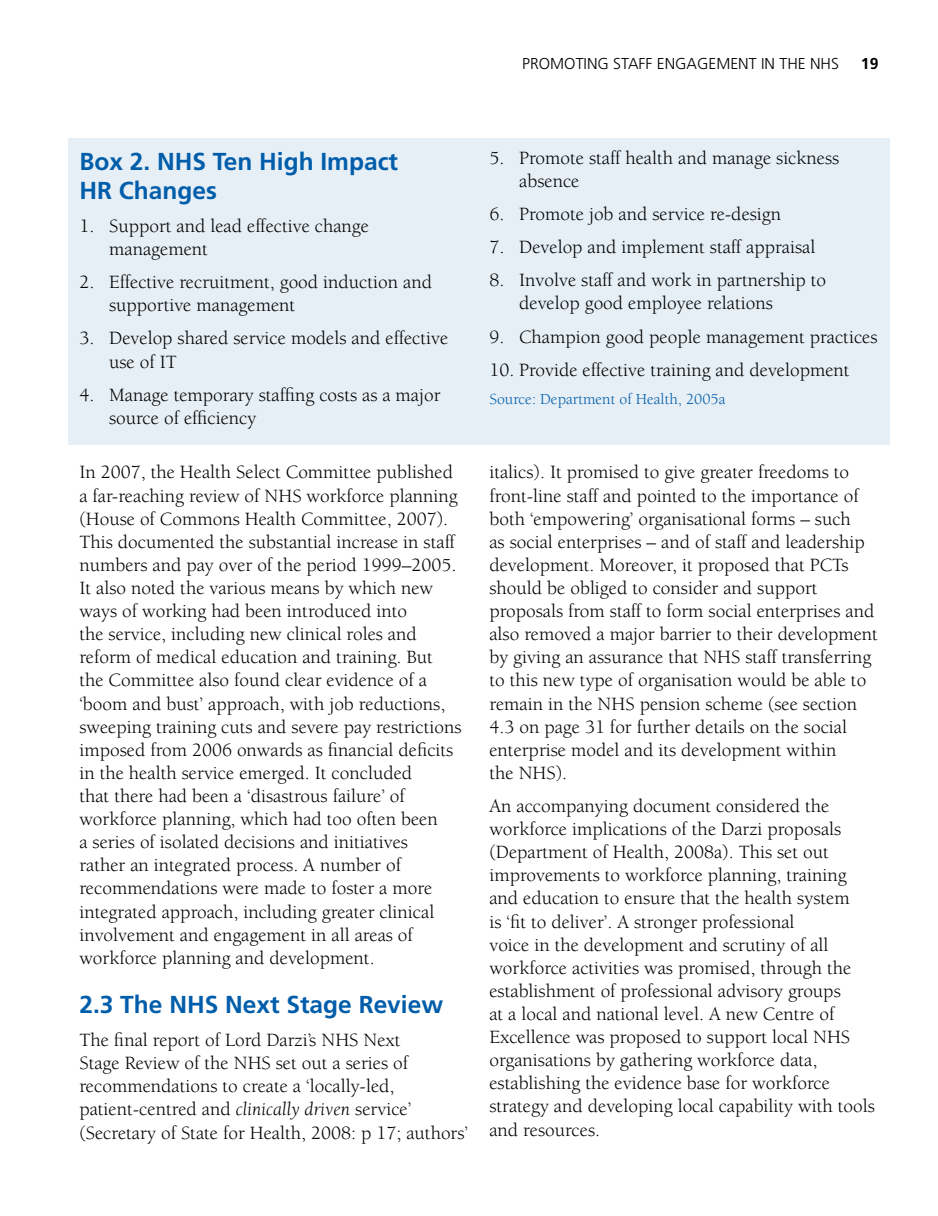
<style>
.page{position:relative;width:938px;height:1216px;background:#fff}
.page>*{position:absolute;margin:0;border:0;box-sizing:border-box;transform-origin:0 0}
.t1{font:700 24.5px/29.4px "Frutiger";color:#005daa}
.t2{font:19.25px/23.1px "Berkeley Std";color:#000}
.t3{font:300 15.75px "Frutiger";color:#000}
.t4{font:15.75px "Berkeley Std";color:#005daa}
.t5{font:700 15.75px "Frutiger";color:#000}
.s1{font-style:italic}
</style>
<div class="page">
<div style="left:69px;top:138px;width:821px;height:307px;background:#e6eff6"></div>
<p class="t3" style="left:522px;top:55px;width:19px">PROMOTING</p>
<p class="t3" style="left:613px;top:55px;width:9px">STAFF</p>
<p class="t3" style="left:657px;top:55px;width:11px">ENGAGEMENT</p>
<p class="t3" style="left:761px;top:55px;width:28px">IN THE</p>
<p class="t3" style="left:810px;top:55px;width:30px">NHS</p>
<p class="t5" style="left:861px;top:55px;width:19px">19</p>
<p class="t1" style="left:79px;top:146px;width:320px">Box 2. NHS Ten High Impact<br>HR Changes</p>
<p class="t2" style="left:109px;top:215px;width:261px;text-indent:-30px">1. Support and lead effective change management</p>
<p class="t2" style="left:109px;top:271px;width:324px;text-indent:-30px">2. Effective recruitment, good induction and supportive management</p>
<p class="t2" style="left:109px;top:327px;width:340px;text-indent:-30px">3. Develop shared service models and effective use of IT</p>
<p class="t2" style="left:109px;top:383px;width:333px;text-indent:-30px">4. Manage temporary staffing costs as a major source of efficiency</p>
<p class="t2" style="left:79px;top:461px;width:384px">In 2007, the Health Select Committee published a far-reaching review of NHS workforce planning (House of Commons Health Committee, 2007).<br>This documented the substantial increase in staff numbers and pay over of the period 1999–2005.<br>It also noted the various means by which new ways of working had been introduced into<br>the service, including new clinical roles and reform of medical education and training. But the Committee also found clear evidence of a ‘boom and bust’ approach, with job reductions, sweeping training cuts and severe pay restrictions imposed from 2006 onwards as financial deficits in the health service emerged. It concluded<br>that there had been a ‘disastrous failure’ of workforce planning, which had too often been<br>a series of isolated decisions and initiatives<br>rather an integrated process. A number of recommendations were made to foster a more integrated approach, including greater clinical involvement and engagement in all areas of workforce planning and development.</p>
<p class="t1" style="left:79px;top:989px;width:365px">2.3 The NHS Next Stage Review</p>
<p class="t2" style="left:79px;top:1028px;width:390px">The final report of Lord Darzi’s NHS Next<br>Stage Review of the NHS set out a series of recommendations to create a ‘locally-led, patient-centred and <span class="s1">clinically driven</span> service’ (Secretary of State for Health, 2008: p 17; authors’</p>
<p class="t2" style="left:519px;top:147px;width:322px;text-indent:-30px">5. Promote staff health and manage sickness absence</p>
<p class="t2" style="left:489px;top:203px;width:293px">6. Promote job and service re-design</p>
<p class="t2" style="left:489px;top:236px;width:327px">7. Develop and implement staff appraisal</p>
<p class="t2" style="left:519px;top:269px;width:308px;text-indent:-30px">8. Involve staff and work in partnership to develop good employee relations</p>
<p class="t2" style="left:489px;top:325px;width:389px">9. Champion good people management practices</p>
<p class="t2" style="left:489px;top:358px;width:362px">10. Provide effective training and development</p>
<p class="t4" style="left:489px;top:391px;width:237px">Source: Department of Health, 2005a</p>
<p class="t2" style="left:489px;top:461px;width:390px">italics). It promised to give greater freedoms to front-line staff and pointed to the importance of both ‘empowering’ organisational forms – such<br>as social enterprises – and of staff and leadership development. Moreover, it proposed that PCTs should be obliged to consider and support proposals from staff to form social enterprises and also removed a major barrier to their development by giving an assurance that NHS staff transferring to this new type of organisation would be able to remain in the NHS pension scheme (see section 4.3 on page 31 for further details on the social enterprise model and its development within<br>the NHS).</p>
<p class="t2" style="left:489px;top:794px;width:387px">An accompanying document considered the workforce implications of the Darzi proposals (Department of Health, 2008a). This set out improvements to workforce planning, training and education to ensure that the health system<br>is ‘fit to deliver’. A stronger professional<br>voice in the development and scrutiny of all workforce activities was promised, through the establishment of professional advisory groups<br>at a local and national level. A new Centre of Excellence was proposed to support local NHS organisations by gathering workforce data, establishing the evidence base for workforce strategy and developing local capability with tools and resources.</p>
</div>
